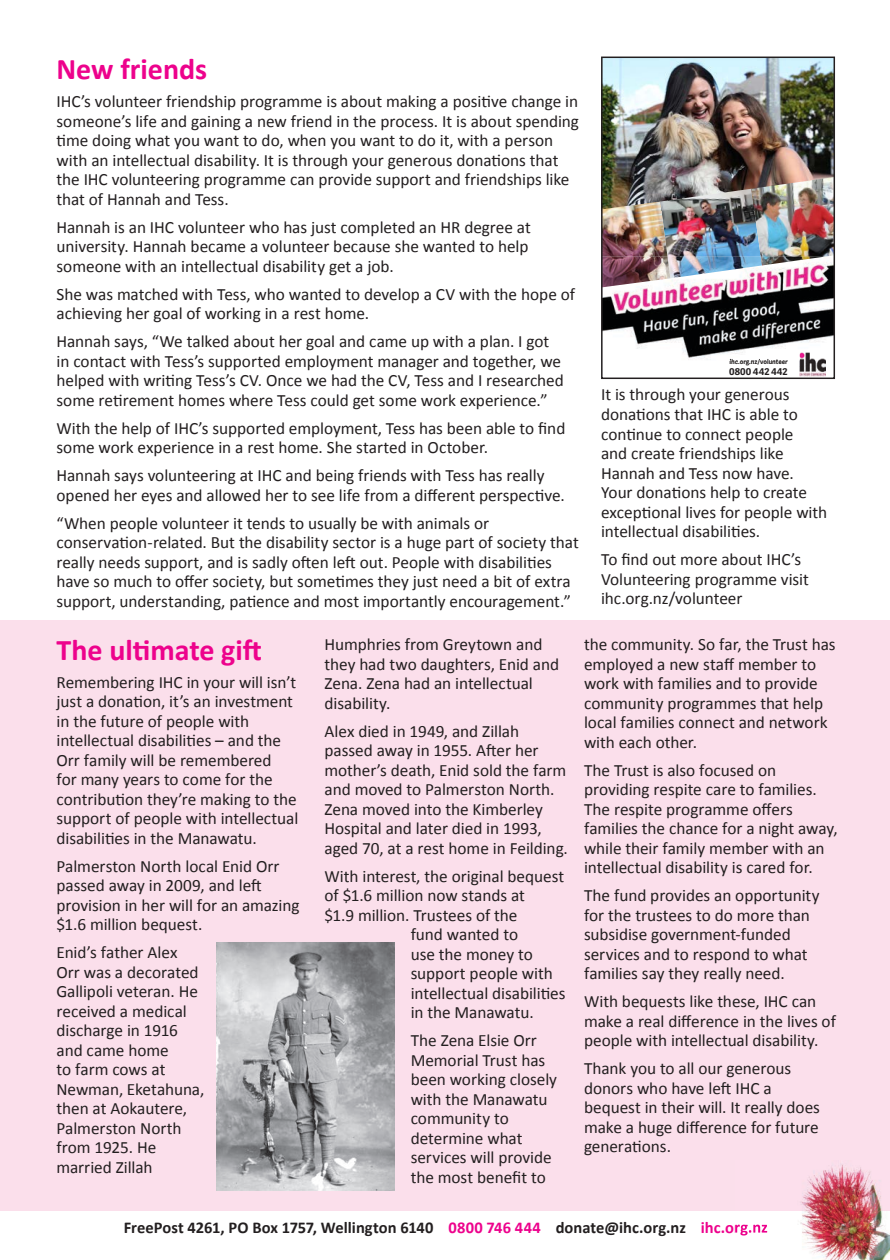
<style>
.page{position:relative;width:890px;height:1260px;background:#fff}
.page>*{position:absolute;margin:0;border:0;box-sizing:border-box;transform-origin:0 0}
.t1{font:700 30px "Calibri";color:#ed028c}
.t2{font:17.25px/19.5px "Calibri";letter-spacing:-.005em;color:#231f20}
.t3{font:700 16.5px "Calibri";color:#231f20}
.t4{font:700 9.3px "Adelle Sans";letter-spacing:.01em;color:#231f20}
.t5{font:700 6.3px "Adelle Sans";color:#231f20}
.s1{color:#ed028c}
</style>
<div class="page">
<div style="left:0;top:619px;width:890px;height:591px;background:#fbdfeb"></div>
<img style="left:604px;top:60px;width:228px;height:141px">
<img style="left:799px;top:360px;width:26px;height:16px">
<img style="left:658px;top:188px;width:93px;height:69px">
<img style="left:751px;top:177px;width:81px;height:80px">
<img style="left:604px;top:201px;width:63px;height:56px">
<img style="left:604px;top:262px;width:228px;height:98px">
<img style="left:729px;top:359px;width:58px;height:1px">
<img style="left:670px;top:257px;width:92px;height:22px">
<img style="left:760px;top:257px;width:63px;height:8px">
<img style="left:604px;top:257px;width:66px;height:30px">
<div style="left:601px;top:57px;width:234px;height:322px;border:2px solid #231f20"></div>
<img style="left:735px;top:1164px;width:155px;height:95px">
<img style="left:735px;top:1221px;width:32px;height:14px">
<img style="left:216px;top:942px;width:179px;height:247px">
<h1 class="t1" style="left:57px;top:50px;width:152px">New friends</h1>
<p class="t2" style="left:57px;top:92px;width:524px">IHC’s volunteer friendship programme is about making a positive change in someone’s life and gaining a new friend in the process. It is about spending time doing what you want to do, when you want to do it, with a person with an intellectual disability. It is through your generous donations that the IHC volunteering programme can provide support and friendships like that of Hannah and Tess.</p>
<p class="t2" style="left:57px;top:217px;width:476px">Hannah is an IHC volunteer who has just completed an HR degree at university. Hannah became a volunteer because she wanted to help someone with an intellectual disability get a job.</p>
<p class="t2" style="left:57px;top:284px;width:520px">She was matched with Tess, who wanted to develop a CV with the hope of achieving her goal of working in a rest home.</p>
<p class="t2" style="left:57px;top:332px;width:509px">Hannah says, “We talked about her goal and came up with a plan. I got in contact with Tess’s supported employment manager and together, we helped with writing Tess’s CV. Once we had the CV, Tess and I researched some retirement homes where Tess could get some work experience.”</p>
<p class="t2" style="left:57px;top:418px;width:510px">With the help of IHC’s supported employment, Tess has been able to find some work experience in a rest home. She started in October.</p>
<p class="t2" style="left:57px;top:465px;width:510px">Hannah says volunteering at IHC and being friends with Tess has really opened her eyes and allowed her to see life from a different perspective.</p>
<p class="t2" style="left:57px;top:513px;width:524px">“When people volunteer it tends to usually be with animals or conservation-related. But the disability sector is a huge part of society that really needs support, and is sadly often left out. People with disabilities have so much to offer society, but sometimes they just need a bit of extra support, understanding, patience and most importantly encouragement.”</p>
<p class="t5" style="left:729px;top:357px;width:60px">ihc.org.nz/volunteer</p>
<p class="t4" style="left:729px;top:365px;width:60px">0800 442 442</p>
<p class="t2" style="left:601px;top:385px;width:228px">It is through your generous donations that IHC is able to continue to connect people<br>and create friendships like<br>Hannah and Tess now have.<br>Your donations help to create exceptional lives for people with intellectual disabilities.</p>
<p class="t2" style="left:601px;top:549px;width:209px">To find out more about IHC’s<br>Volunteering programme visit ihc.org.nz/volunteer</p>
<h1 class="t1" style="left:57px;top:630px;width:207px">The ultimate gift</h1>
<p class="t2" style="left:57px;top:672px;width:243px">Remembering IHC in your will isn’t just a donation, it’s an investment in the future of people with intellectual disabilities – and the<br>Orr family will be remembered<br>for many years to come for the contribution they’re making to the support of people with intellectual disabilities in the Manawatu.</p>
<p class="t2" style="left:57px;top:856px;width:244px">Palmerston North local Enid Orr passed away in 2009, and left provision in her will for an amazing $1.6 million bequest.</p>
<p class="t2" style="left:57px;top:942px;width:149px">Enid’s father Alex<br>Orr was a decorated<br>Gallipoli veteran. He received a medical discharge in 1916 and came home<br>to farm cows at<br>Newman, Eketahuna, then at Aokautere,<br>Palmerston North from 1925. He married Zillah</p>
<p class="t2" style="left:324px;top:634px;width:236px">Humphries from Greytown and they had two daughters, Enid and<br>Zena. Zena had an intellectual disability.</p>
<p class="t2" style="left:324px;top:721px;width:245px">Alex died in 1949, and Zillah passed away in 1955. After her mother’s death, Enid sold the farm and moved to Palmerston North.<br>Zena moved into the Kimberley<br>Hospital and later died in 1993, aged 70, at a rest home in Feilding.</p>
<p class="t2" style="left:324px;top:866px;width:241px">With interest, the original bequest</p>
<p class="t2" style="left:324px;top:885px;width:202px">of $1.6 million now stands at</p>
<p class="t2" style="left:324px;top:905px;width:194px">$1.9 million. Trustees of the</p>
<p class="t2" style="left:410px;top:924px;width:109px">fund wanted to</p>
<p class="t2" style="left:410px;top:944px;width:124px">use the money to</p>
<p class="t2" style="left:410px;top:963px;width:144px">support people with</p>
<p class="t2" style="left:410px;top:983px;width:156px">intellectual disabilities</p>
<p class="t2" style="left:410px;top:1002px;width:125px">in the Manawatu.</p>
<p class="t2" style="left:410px;top:1030px;width:148px">The Zena Elsie Orr<br>Memorial Trust has been working closely with the Manawatu community to determine what services will provide the most benefit to</p>
<p class="t2" style="left:584px;top:634px;width:253px">the community. So far, the Trust has employed a new staff member to work with families and to provide community programmes that help local families connect and network with each other.</p>
<p class="t2" style="left:584px;top:760px;width:255px">The Trust is also focused on providing respite care to families.<br>The respite programme offers families the chance for a night away, while their family member with an intellectual disability is cared for.</p>
<p class="t2" style="left:584px;top:885px;width:237px">The fund provides an opportunity for the trustees to do more than subsidise government-funded services and to respond to what families say they really need.</p>
<p class="t2" style="left:584px;top:991px;width:253px">With bequests like these, IHC can make a real difference in the lives of people with intellectual disability.</p>
<p class="t2" style="left:584px;top:1058px;width:237px">Thank you to all our generous donors who have left IHC a bequest in their will. It really does make a huge difference for future generations.</p>
<p class="t3" style="left:124px;top:1216px;width:645px">FreePost 4261, PO Box 1757, Wellington 6140 <span class="s1">0800 746 444</span> donate@ihc.org.nz <span class="s1">ihc.org.nz</span></p>
</div>
